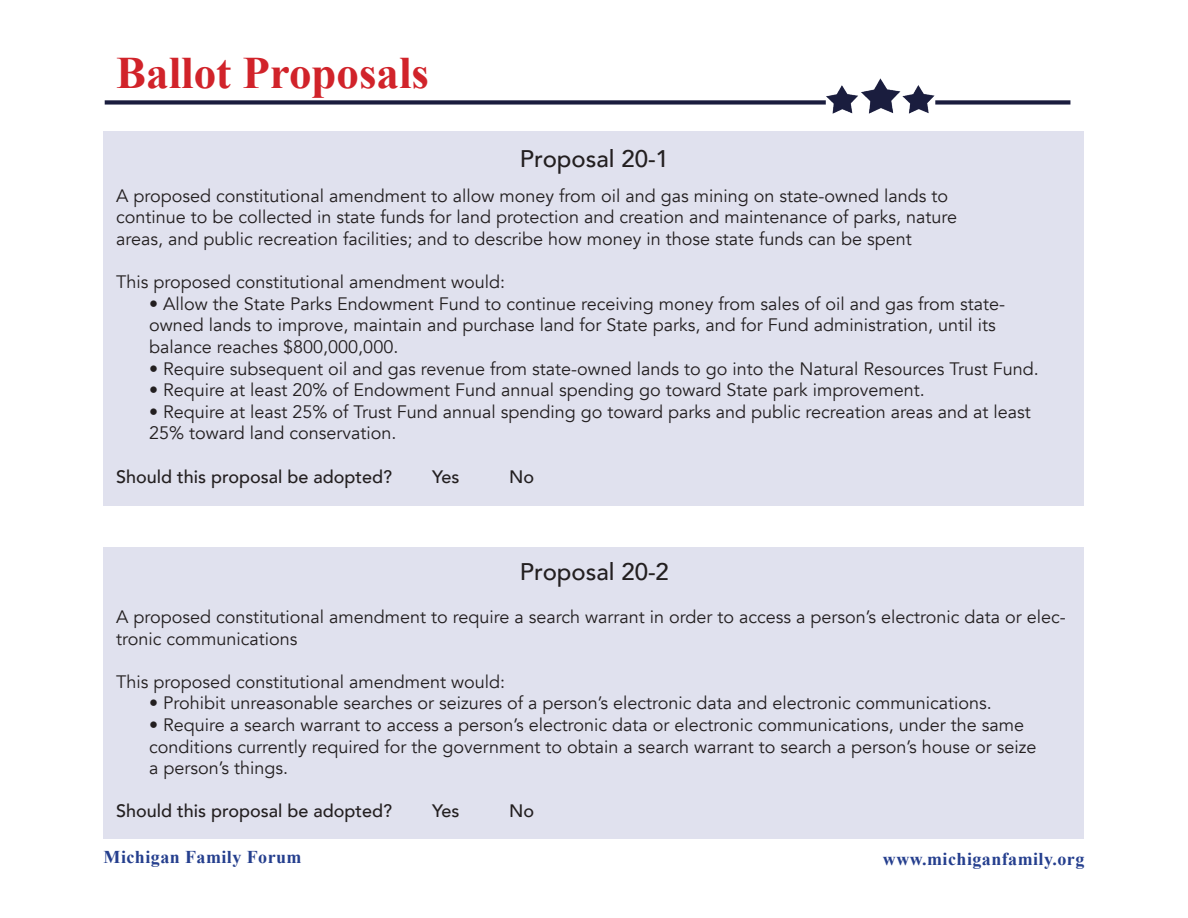
<style>
.page{position:relative;width:1188px;height:918px;background:#fff}
.page>*{position:absolute;margin:0;border:0;box-sizing:border-box;transform-origin:0 0}
.t1{font:700 45px "Times New Roman";color:#d1232a}
.t2{font:500 24px "Avenir";color:#231f20}
.t3{font:18px/21.6px "Avenir";color:#231f20}
.t4{font:500 18px "Avenir";color:#231f20}
.t5{font:700 18px "Times New Roman";letter-spacing:.025em;color:#253f8e}
</style>
<div class="page">
<div style="left:104px;top:131px;width:980px;height:375px;background:#e0e1ee"></div>
<div style="left:104px;top:547px;width:980px;height:291px;background:#e0e1ee"></div>
<img style="left:103px;top:78px;width:968px;height:81px">
<p class="t1" style="left:116px;top:42px;width:314px">Ballot Proposals</p>
<p class="t2" style="left:520px;top:138px;width:151px">Proposal 20-1</p>
<p class="t3" style="left:116px;top:185px;width:834px">A proposed constitutional amendment to allow money from oil and gas mining on state-owned lands to</p>
<p class="t3" style="left:116px;top:207px;width:843px">continue to be collected in state funds for land protection and creation and maintenance of parks, nature</p>
<p class="t3" style="left:116px;top:228px;width:797px">areas, and public recreation facilities; and to describe how money in those state funds can be spent</p>
<p class="t3" style="left:116px;top:272px;width:390px">This proposed constitutional amendment would:</p>
<p class="t3" style="left:149px;top:293px;width:858px">• Allow the State Parks Endowment Fund to continue receiving money from sales of oil and gas from state-</p>
<p class="t3" style="left:149px;top:315px;width:848px">owned lands to improve, maintain and purchase land for State parks, and for Fund administration, until its</p>
<p class="t3" style="left:149px;top:336px;width:251px">balance reaches $800,000,000.</p>
<p class="t3" style="left:149px;top:358px;width:891px">• Require subsequent oil and gas revenue from state-owned lands to go into the Natural Resources Trust Fund.</p>
<p class="t3" style="left:149px;top:380px;width:777px">• Require at least 20% of Endowment Fund annual spending go toward State park improvement.</p>
<p class="t3" style="left:149px;top:401px;width:883px">• Require at least 25% of Trust Fund annual spending go toward parks and public recreation areas and at least</p>
<p class="t3" style="left:149px;top:423px;width:249px">25% toward land conservation.</p>
<p class="t4" style="left:116px;top:461px;width:278px">Should this proposal be adopted?</p>
<p class="t4" style="left:432px;top:461px;width:29px">Yes</p>
<p class="t4" style="left:509px;top:461px;width:27px">No</p>
<p class="t2" style="left:520px;top:551px;width:151px">Proposal 20-2</p>
<p class="t3" style="left:116px;top:606px;width:951px">A proposed constitutional amendment to require a search warrant in order to access a person’s electronic data or elec&shy;tronic communications</p>
<p class="t3" style="left:116px;top:671px;width:390px">This proposed constitutional amendment would:</p>
<p class="t3" style="left:149px;top:693px;width:844px">• Prohibit unreasonable searches or seizures of a person’s electronic data and electronic communications.</p>
<p class="t3" style="left:149px;top:714px;width:877px">• Require a search warrant to access a person’s electronic data or electronic communications, under the same</p>
<p class="t3" style="left:149px;top:736px;width:889px">conditions currently required for the government to obtain a search warrant to search a person’s house or seize</p>
<p class="t3" style="left:149px;top:758px;width:141px">a person’s things.</p>
<p class="t4" style="left:116px;top:796px;width:278px">Should this proposal be adopted?</p>
<p class="t4" style="left:432px;top:796px;width:29px">Yes</p>
<p class="t4" style="left:509px;top:796px;width:27px">No</p>
<p class="t5" style="left:104px;top:844px;width:199px">Michigan Family Forum</p>
<p class="t5" style="left:883px;top:847px;width:203px">www.michiganfamily.org</p>
</div>
